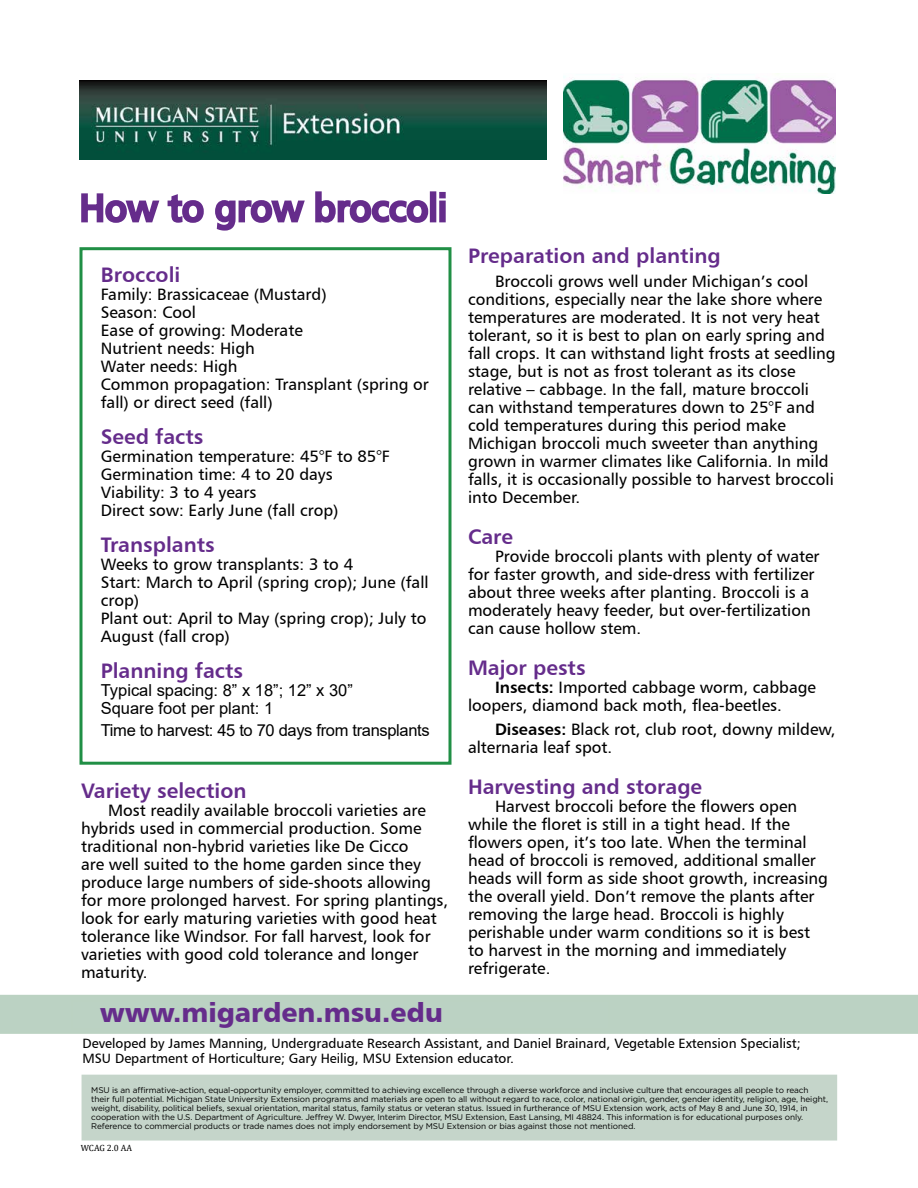
<style>
.page{position:relative;width:918px;height:1188px;background:#fff}
.page>*{position:absolute;margin:0;border:0;box-sizing:border-box;transform-origin:0 0}
.t1{font:37.5px "Humanist 777 BT Roman B";color:#652c8b}
.t2{font:27px "Humanist 777 BT Black B";color:#652c8b}
.Header_3{font:21px "Humanist 777 BT Bold B";color:#652c8b}
.Paragraph{font:21px "Humanist 777 BT Bold B";color:#652c8b}
.Header_2{font:21px "Humanist 777 BT Bold B";color:#652c8b}
.Paragraph-2{font:16.5px/18px "Humanist 777 BT Roman B";color:#000}
.Paragraph_-_list{font:16.5px/18px "Humanist 777 BT Roman B";color:#000}
.Paragraph_-_list-2{font:16.5px "Arial";color:#000}
.Paragraph_-_list-3{font:16.5px "Arial";letter-spacing:-.02em;color:#000}
.Bullets{font:13.5px/15px "Humanist 777 BT Roman B";color:#000}
.t3{font:9px "Cambria";letter-spacing:-.01em;color:#000}
.t4{font:8.25px/9px "Gotham";letter-spacing:-.01em;color:#000}
.s1{font-family:"Humanist 777 BT Bold B"}
</style>
<div class="page">
<div style="left:80px;top:247px;width:372px;height:518px;border:3px solid #208f45"></div>
<img style="left:563px;top:76px;width:273px;height:118px">
<svg style="left:80px;top:193px;width:126px;height:69px"></svg>
<svg style="left:213px;top:200px;width:94px;height:51px"></svg>
<svg style="left:315px;top:191px;width:115px;height:32px"></svg>
<div style="left:430px;top:191px;width:6px;height:31px;border:3px solid #652c8b"></div>
<div style="left:439px;top:201px;width:7px;height:21px;border:3px solid #652c8b"></div>
<div style="left:439px;top:192px;width:7px;height:6px;border:3px solid #652c8b"></div>
<img style="left:80px;top:81px;width:466px;height:78px">
<div style="left:0;top:995px;width:918px;height:39px;background:#bbd2c3"></div>
<div style="left:72px;top:1001px;width:537px;height:28px;background:#bbd2c3"></div>
<div style="left:71px;top:1000px;width:539px;height:30px;border:2px solid #bbd2c2"></div>
<div style="left:82px;top:1075px;width:755px;height:66px;background:#c5d5ca;border:2px solid #c5d5ca"></div>
<p class="t1" style="left:80px;top:185px;width:369px">How to grow broccoli</p>
<p class="Header_2" style="left:101px;top:262px;width:81px">Broccoli</p>
<p class="Paragraph_-_list" style="left:101px;top:285px;width:227px">Family: Brassicaceae (Mustard)</p>
<p class="Paragraph_-_list" style="left:101px;top:303px;width:97px">Season: Cool</p>
<p class="Paragraph_-_list" style="left:101px;top:321px;width:204px">Ease of growing: Moderate</p>
<p class="Paragraph_-_list" style="left:101px;top:339px;width:156px">Nutrient needs: High</p>
<p class="Paragraph_-_list" style="left:101px;top:357px;width:138px">Water needs: High</p>
<p class="Paragraph_-_list" style="left:101px;top:375px;width:330px">Common propagation: Transplant (spring or fall) or direct seed (fall)</p>
<p class="Header_3" style="left:101px;top:424px;width:104px">Seed facts</p>
<p class="Paragraph_-_list" style="left:101px;top:447px;width:290px">Germination temperature: 45°F to 85°F</p>
<p class="Paragraph_-_list" style="left:101px;top:465px;width:233px">Germination time: 4 to 20 days</p>
<p class="Paragraph_-_list" style="left:101px;top:483px;width:157px">Viability: 3 to 4 years</p>
<p class="Paragraph_-_list" style="left:101px;top:501px;width:239px">Direct sow: Early June (fall crop)</p>
<p class="Header_3" style="left:101px;top:532px;width:116px">Transplants</p>
<p class="Paragraph_-_list" style="left:101px;top:555px;width:254px">Weeks to grow transplants: 3 to 4</p>
<p class="Paragraph_-_list" style="left:101px;top:573px;width:329px">Start: March to April (spring crop); June (fall crop)</p>
<p class="Paragraph_-_list" style="left:101px;top:609px;width:327px">Plant out: April to May (spring crop); July to<br>August (fall crop)</p>
<p class="Header_3" style="left:101px;top:658px;width:144px">Planning facts</p>
<p class="Paragraph_-_list-2" style="left:101px;top:679px;width:254px">Typical spacing: 8” x 18”; 12” x 30”</p>
<p class="Paragraph_-_list-2" style="left:101px;top:697px;width:174px">Square foot per plant: 1</p>
<p class="Paragraph_-_list-3" style="left:101px;top:719px;width:331px">Time to harvest: 45 to 70 days from transplants</p>
<p class="Header_3" style="left:81px;top:777px;width:167px">Variety selection</p>
<p class="Paragraph-2" style="left:81px;top:801px;width:369px;text-indent:27px">Most readily available broccoli varieties are hybrids used in commercial production. Some traditional non-hybrid varieties like De Cicco<br>are well suited to the home garden since they produce large numbers of side-shoots allowing for more prolonged harvest. For spring plantings, look for early maturing varieties with good heat tolerance like Windsor. For fall harvest, look for varieties with good cold tolerance and longer maturity.</p>
<h2 class="t2" style="left:100px;top:996px;width:345px">www.migarden.msu.edu</h2>
<p class="Paragraph" style="left:468px;top:243px;width:254px">Preparation and planting</p>
<p class="Paragraph-2" style="left:468px;top:271px;width:369px;text-indent:27px">Broccoli grows well under Michigan’s cool conditions, especially near the lake shore where temperatures are moderated. It is not very heat tolerant, so it is best to plan on early spring and fall crops. It can withstand light frosts at seedling stage, but is not as frost tolerant as its close relative – cabbage. In the fall, mature broccoli can withstand temperatures down to 25°F and cold temperatures during this period make Michigan broccoli much sweeter than anything grown in warmer climates like California. In mild falls, it is occasionally possible to harvest broccoli into December.</p>
<p class="Header_3" style="left:468px;top:523px;width:47px">Care</p>
<p class="Paragraph-2" style="left:468px;top:547px;width:353px;text-indent:27px">Provide broccoli plants with plenty of water for faster growth, and side-dress with fertilizer about three weeks after planting. Broccoli is a moderately heavy feeder, but over-fertilization can cause hollow stem.</p>
<p class="Header_3" style="left:468px;top:655px;width:119px">Major pests</p>
<p class="Paragraph-2" style="left:468px;top:678px;width:350px;text-indent:27px"><span class="s1">Insects:</span> Imported cabbage worm, cabbage loopers, diamond back moth, flea-beetles.</p>
<p class="Paragraph-2" style="left:468px;top:720px;width:369px;text-indent:27px"><span class="s1">Diseases:</span> Black rot, club root, downy mildew, alternaria leaf spot.</p>
<p class="Header_3" style="left:468px;top:774px;width:236px">Harvesting and storage</p>
<p class="Paragraph-2" style="left:468px;top:797px;width:362px;text-indent:27px">Harvest broccoli before the flowers open while the floret is still in a tight head. If the flowers open, it’s too late. When the terminal head of broccoli is removed, additional smaller heads will form as side shoot growth, increasing the overall yield. Don’t remove the plants after removing the large head. Broccoli is highly perishable under warm conditions so it is best to harvest in the morning and immediately refrigerate.</p>
<p class="Bullets" style="left:82px;top:1036px;width:720px">Developed by James Manning, Undergraduate Research Assistant, and Daniel Brainard, Vegetable Extension Specialist;<br>MSU Department of Horticulture; Gary Heilig, MSU Extension educator.</p>
<p class="t4" style="left:91px;top:1085px;width:738px">MSU is an affirmative-action, equal-opportunity employer, committed to achieving excellence through a diverse workforce and inclusive culture that encourages all people to reach their full potential. Michigan State University Extension programs and materials are open to all without regard to race, color, national origin, gender, gender identity, religion, age, height, weight, disability, political beliefs, sexual orientation, marital status, family status or veteran status. Issued in furtherance of MSU Extension work, acts of May 8 and June 30, 1914, in cooperation with the U.S. Department of Agriculture. Jeffrey W. Dwyer, Interim Director, MSU Extension, East Lansing, MI 48824. This information is for educational purposes only.<br>Reference to commercial products or trade names does not imply endorsement by MSU Extension or bias against those not mentioned.</p>
<p class="t3" style="left:81px;top:1142px;width:53px">WCAG 2.0 AA</p>
</div>
